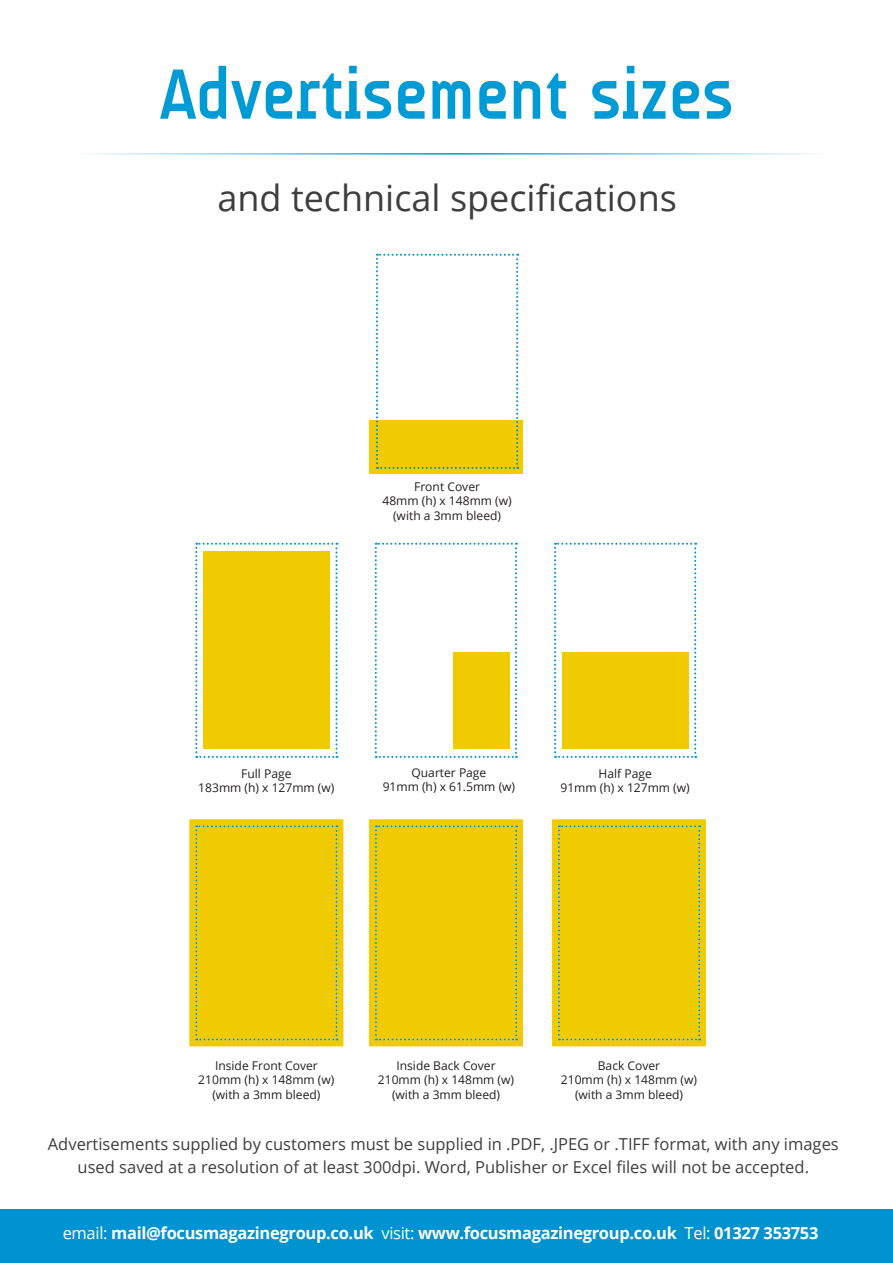
<style>
.page{position:relative;width:893px;height:1263px;background:#fff}
.page>*{position:absolute;margin:0;border:0;box-sizing:border-box;transform-origin:0 0}
.t1{font:700 72px "A Udimat";color:#009ad4}
.t2{font:36px "Open Sans";color:#3e3e3f}
.Paragraph_Style_1{font:16.5px/22.5px "Open Sans";color:#3e3e3f;text-align:center}
.t3{font:700 16.5px "Open Sans";letter-spacing:-.02em;color:#fff}
.t4{font:12px "Open Sans";color:#231f20}
.s1{font-weight:400}
</style>
<div class="page">
<div style="left:0;top:1209px;width:893px;height:54px;background:#0093d0"></div>
<hr style="left:65px;top:153px;width:765px;height:2px;background:#0093d0">
<svg style="left:375px;top:543px;width:142px;height:215px"></svg>
<div style="left:453px;top:652px;width:57px;height:97px;background:#f0cb02"></div>
<svg style="left:554px;top:543px;width:142px;height:215px"></svg>
<div style="left:562px;top:652px;width:126px;height:97px;background:#f0cb02"></div>
<svg style="left:195px;top:543px;width:142px;height:215px"></svg>
<div style="left:203px;top:552px;width:127px;height:197px;background:#f0cb02"></div>
<div style="left:369px;top:420px;width:154px;height:54px;background:#f0cb02"></div>
<svg style="left:376px;top:254px;width:142px;height:215px"></svg>
<div style="left:190px;top:819px;width:153px;height:227px;background:#f0cb02"></div>
<svg style="left:195px;top:825px;width:142px;height:215px"></svg>
<div style="left:369px;top:819px;width:154px;height:227px;background:#f0cb02"></div>
<svg style="left:375px;top:825px;width:142px;height:215px"></svg>
<div style="left:552px;top:819px;width:154px;height:227px;background:#f0cb02"></div>
<svg style="left:558px;top:825px;width:142px;height:215px"></svg>
<p class="t1" style="left:161px;top:54px;width:574px">Advertisement sizes</p>
<p class="t2" style="left:217px;top:173px;width:461px">and technical specifications</p>
<p class="t4" style="left:414px;top:478px;width:67px">Front Cover</p>
<p class="t4" style="left:382px;top:493px;width:131px">48mm (h) x 148mm (w)</p>
<p class="t4" style="left:393px;top:507px;width:110px">(with a 3mm bleed)</p>
<p class="t4" style="left:241px;top:765px;width:52px">Full Page</p>
<p class="t4" style="left:198px;top:779px;width:138px">183mm (h) x 127mm (w)</p>
<p class="t4" style="left:411px;top:764px;width:76px">Quarter Page</p>
<p class="t4" style="left:383px;top:778px;width:134px">91mm (h) x 61.5mm (w)</p>
<p class="t4" style="left:598px;top:765px;width:55px">Half Page</p>
<p class="t4" style="left:560px;top:779px;width:131px">91mm (h) x 127mm (w)</p>
<p class="t4" style="left:215px;top:1057px;width:104px">Inside Front Cover</p>
<p class="t4" style="left:198px;top:1072px;width:138px">210mm (h) x 148mm (w)</p>
<p class="t4" style="left:212px;top:1086px;width:110px">(with a 3mm bleed)</p>
<p class="t4" style="left:396px;top:1057px;width:101px">Inside Back Cover</p>
<p class="t4" style="left:378px;top:1072px;width:138px">210mm (h) x 148mm (w)</p>
<p class="t4" style="left:392px;top:1086px;width:110px">(with a 3mm bleed)</p>
<p class="t4" style="left:598px;top:1057px;width:64px">Back Cover</p>
<p class="t4" style="left:561px;top:1072px;width:138px">210mm (h) x 148mm (w)</p>
<p class="t4" style="left:575px;top:1086px;width:110px">(with a 3mm bleed)</p>
<p class="Paragraph_Style_1" style="left:48px;top:1132px;width:792px">Advertisements supplied by customers must be supplied in .PDF, .JPEG or .TIFF format, with any images used saved at a resolution of at least 300dpi. Word, Publisher or Excel files will not be accepted.</p>
<p class="t3" style="left:63px;top:1222px;width:757px"><span class="s1">email:</span> mail@focusmagazinegroup.co.uk <span class="s1">visit:</span> www.focusmagazinegroup.co.uk <span class="s1">Tel:</span> 01327 353753</p>
</div>
